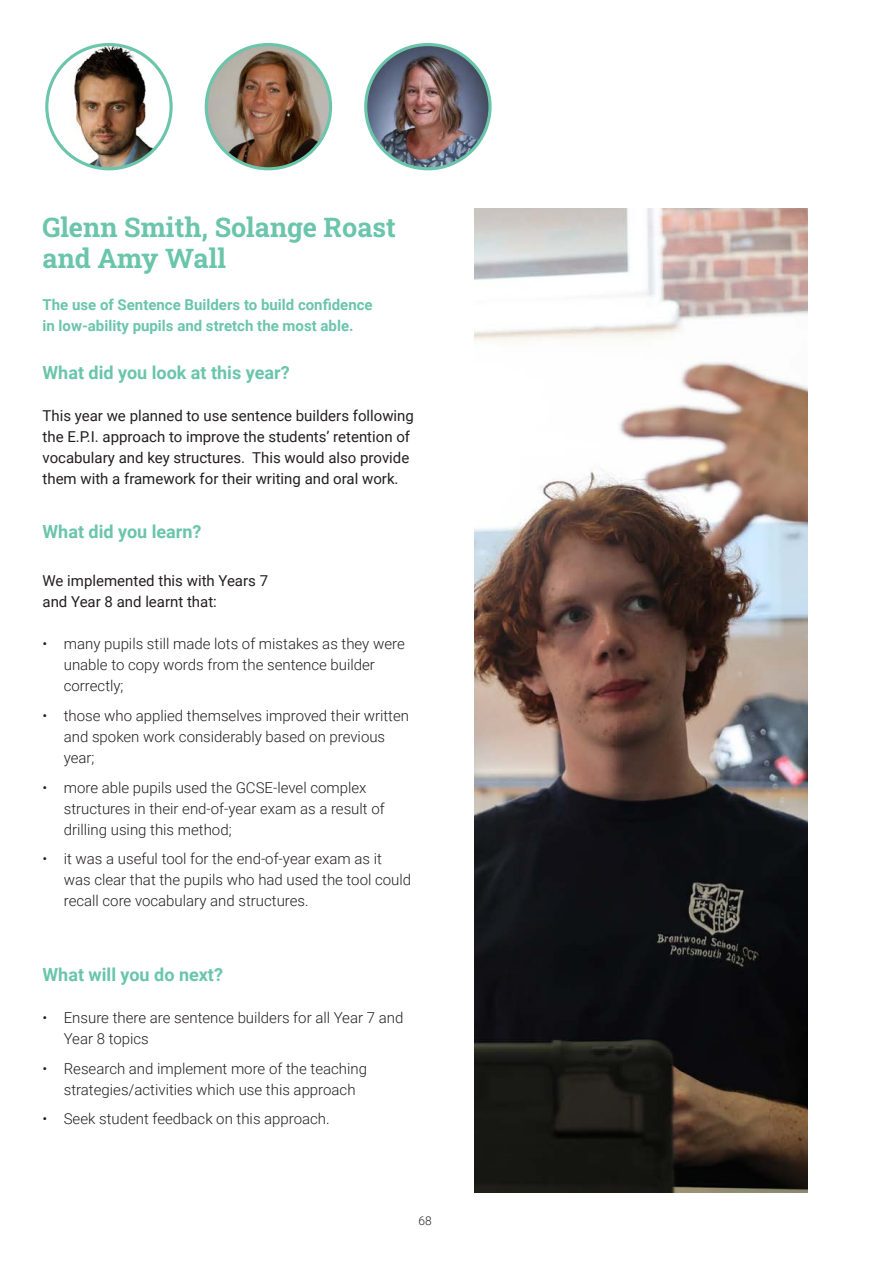
<style>
.page{position:relative;width:893px;height:1263px;background:#fff}
.page>*{position:absolute;margin:0;border:0;box-sizing:border-box;transform-origin:0 0}
.t1{font:27px/31.5px "Roboto Slab";color:#6ac5aa}
.t2{font:700 18px "Roboto";color:#6ac5aa}
.t3{font:300 15px/21px "Roboto";color:#231f20}
.t4{font:15px/21px "Roboto";color:#231f20}
.t5{font:700 15px/21px "Roboto";color:#6ac5aa}
.t6{font:300 12px "Roboto";color:#231f20}
</style>
<div class="page">
<img style="left:206px;top:45px;width:125px;height:124px;border-radius:62px">
<div style="left:205px;top:43px;width:127px;height:127px;border:3px solid #6ac5aa;border-radius:50%"></div>
<img style="left:47px;top:45px;width:123px;height:124px">
<div style="left:45px;top:43px;width:128px;height:127px;border:3px solid #6ac5aa;border-radius:50%"></div>
<img style="left:366px;top:45px;width:124px;height:124px;border-radius:62px">
<div style="left:364px;top:43px;width:128px;height:127px;border:3px solid #6ac5aa;border-radius:50%"></div>
<img style="left:475px;top:208px;width:333px;height:985px">
<p class="t1" style="left:43px;top:210px;width:355px">Glenn Smith, Solange Roast and Amy Wall</p>
<p class="t5" style="left:43px;top:294px;width:332px">The use of Sentence Builders to build confidence in low-ability pupils and stretch the most able.</p>
<p class="t2" style="left:43px;top:360px;width:249px">What did you look at this year?</p>
<p class="t4" style="left:43px;top:405px;width:373px">This year we planned to use sentence builders following the E.P.I. approach to improve the students’ retention of vocabulary and key structures. This would also provide them with a framework for their writing and oral work.</p>
<p class="t2" style="left:43px;top:519px;width:160px">What did you learn?</p>
<p class="t4" style="left:43px;top:570px;width:227px">We implemented this with Years 7 and Year 8 and learnt that:</p>
<p class="t3" style="left:64px;top:633px;width:342px;text-indent:-21px">• many pupils still made lots of mistakes as they were unable to copy words from the sentence builder correctly;</p>
<p class="t3" style="left:64px;top:705px;width:347px;text-indent:-21px">• those who applied themselves improved their written and spoken work considerably based on previous year;</p>
<p class="t3" style="left:64px;top:776px;width:322px;text-indent:-21px">• more able pupils used the GCSE-level complex structures in their end-of-year exam as a result of drilling using this method;</p>
<p class="t3" style="left:64px;top:848px;width:349px;text-indent:-21px">• it was a useful tool for the end-of-year exam as it was clear that the pupils who had used the tool could recall core vocabulary and structures.</p>
<p class="t2" style="left:43px;top:962px;width:182px">What will you do next?</p>
<p class="t3" style="left:64px;top:1007px;width:341px;text-indent:-21px">• Ensure there are sentence builders for all Year 7 and<br>Year 8 topics</p>
<p class="t3" style="left:64px;top:1057px;width:305px;text-indent:-21px">• Research and implement more of the teaching strategies/activities which use this approach</p>
<p class="t3" style="left:43px;top:1108px;width:289px">• Seek student feedback on this approach.</p>
<p class="t6" style="left:419px;top:1212px;width:15px">68</p>
</div>
